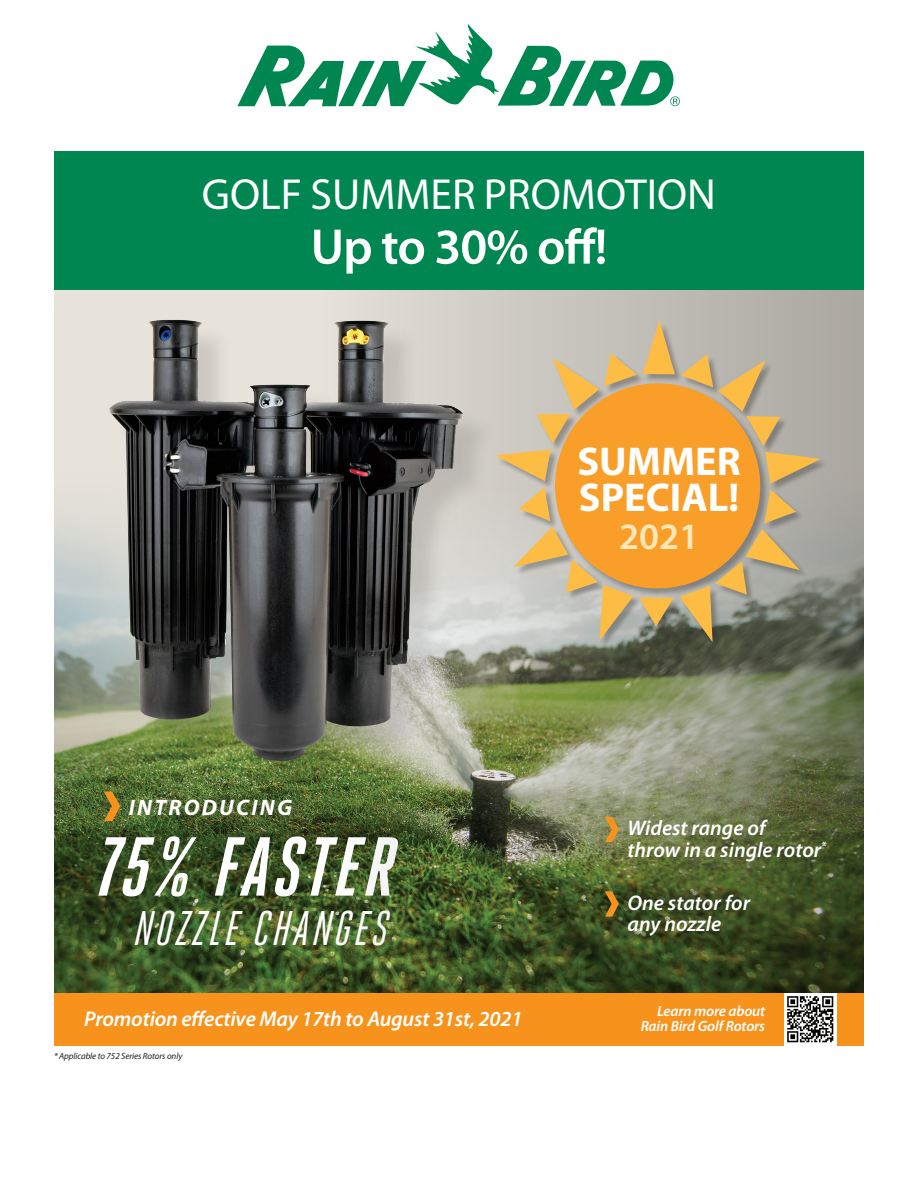
<style>
.page{position:relative;width:918px;height:1188px;background:#fff}
.page>*{position:absolute;margin:0;border:0;box-sizing:border-box;transform-origin:0 0}
.t1{font:italic 700 83.4px "Heroic Condensed";color:#fff}
.t2{font:600 50.4px "Myriad Pro";letter-spacing:-.02em;color:#fff}
.t3{font:italic 48.6px "Heroic Condensed";color:#fff}
.t4{font:43.65px "Myriad Pro";color:#fff}
.t5{font:700 40.35px/36.5px "Myriad Pro";color:#fff}
.t6{font:600 37.35px "Myriad Pro";color:#fee7b9}
.t7{font:700 26.85px/24.3px "Myriad Pro";color:#fff}
.t8{font:italic 700 22.35px "Myriad Pro";letter-spacing:.1em;color:#fff}
.t9{font:italic 600 21.45px "Myriad Pro";letter-spacing:-.01em;color:#fff}
.t10{font:italic 600 21.3px/21.5px "Myriad Pro";color:#fff}
.t11{font:italic 600 14.85px/15.1px "Myriad Pro";letter-spacing:-.01em;color:#fff;text-align:right}
.t12{font:italic 9px "Myriad Pro";letter-spacing:-.01em;color:#231f20}
</style>
<div class="page">
<svg style="left:237px;top:24px;width:443px;height:82px"></svg>
<div style="left:54px;top:156px;width:810px;height:846px;background:#e7e3da"></div>
<img style="left:54px;top:519px;width:267px;height:474px">
<svg style="left:104px;top:792px;width:16px;height:29px"></svg>
<img style="left:321px;top:290px;width:543px;height:703px">
<svg style="left:605px;top:817px;width:14px;height:25px"></svg>
<svg style="left:605px;top:891px;width:14px;height:26px"></svg>
<div style="left:54px;top:151px;width:810px;height:139px;background:#008751"></div>
<div style="left:54px;top:993px;width:810px;height:53px;background:#f7931d"></div>
<div style="left:496px;top:321px;width:332px;height:329px;background:#231f20;opacity:.33"></div>
<svg style="left:542px;top:370px;width:232px;height:232px;background:#f19f34"></svg>
<svg style="left:643px;top:321px;width:32px;height:53px;background:#dab878"></svg>
<svg style="left:496px;top:353px;width:141px;height:128px;background:#deb67a"></svg>
<svg style="left:519px;top:487px;width:31px;height:34px"></svg>
<svg style="left:513px;top:527px;width:120px;height:114px;background:#d6bb8e"></svg>
<svg style="left:639px;top:529px;width:161px;height:113px;background:#b5945d"></svg>
<svg style="left:764px;top:452px;width:54px;height:71px;background:#c4ab7d"></svg>
<svg style="left:681px;top:354px;width:99px;height:92px;background:#d5aa6a"></svg>
<div style="left:114px;top:324px;width:382px;height:471px;background:#231f20;opacity:.14"></div>
<img style="left:109px;top:320px;width:355px;height:442px">
<img style="left:784px;top:993px;width:53px;height:53px">
<h3 class="t4" style="left:202px;top:167px;width:516px">GOLF SUMMER PROMOTION</h3>
<h2 class="t2" style="left:311px;top:215px;width:298px">Up to 30% off!</h2>
<p class="t7" style="left:181px;top:179px;width:110px">SUMMER<br>SPECIAL!</p>
<p class="t8" style="left:129px;top:793px;width:165px">INTRODUCING</p>
<h1 class="t1" style="left:92px;top:821px;width:321px">75% FASTER</h1>
<h3 class="t3" style="left:132px;top:902px;width:267px">NOZZLECHANGES</h3>
<h3 class="t5" style="left:577px;top:441px;width:165px">SUMMER<br>SPECIAL!</h3>
<h3 class="t6" style="left:619px;top:513px;width:81px">2021</h3>
<p class="t10" style="left:627px;top:817px;width:201px">Widest range of<br>throw in a single rotor<sup>*</sup></p>
<p class="t10" style="left:627px;top:892px;width:124px">One stator for any nozzle</p>
<p class="t9" style="left:84px;top:1005px;width:440px">Promotion effective May 17th to August 31st, 2021</p>
<p class="t11" style="left:641px;top:1003px;width:126px">Learn more about<br>Rain Bird Golf Rotors</p>
<p class="t12" style="left:54px;top:1050px;width:130px">* Applicable to 752 Series Rotors only</p>
</div>
